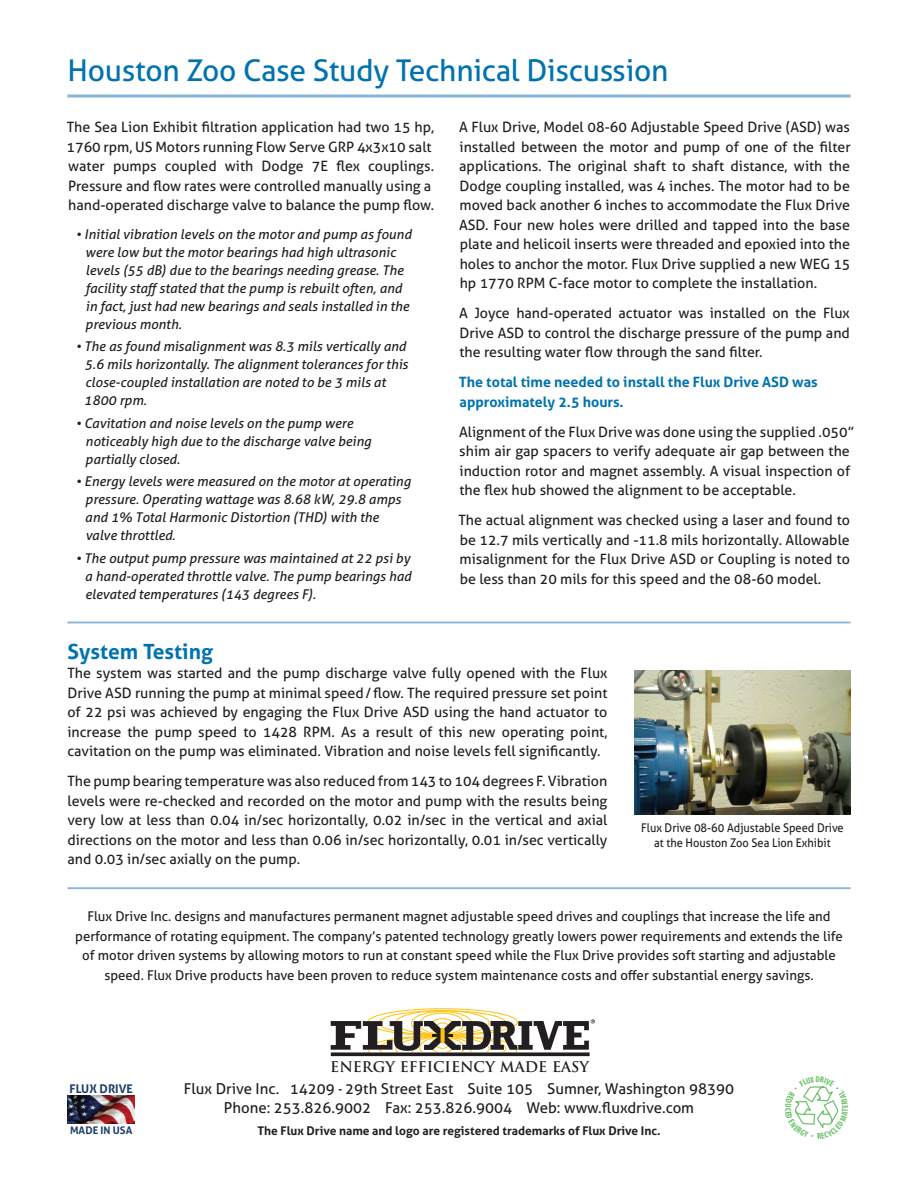
<style>
.page{position:relative;width:918px;height:1188px;background:#fff}
.page>*{position:absolute;margin:0;border:0;box-sizing:border-box;transform-origin:0 0}
.top{font:30px "Aller";letter-spacing:-.01em;color:#0073ae}
.Flux_Drive_Brochure{font:700 21px "Aller";color:#0073ae}
.t1{font:15px "Aller";color:#231f20}
.Flux_Drive_Brochure-2{font:700 14.4px "Trajan Pro";color:#231f20}
.Flux_Drive_Brochure-3{font:14.25px/19.5px "Aller";color:#231f20;text-align:justify}
.Flux_Drive_Brochure-4{font:700 14.25px/19.5px "Aller";color:#0073ae}
.tect_bullets{font:italic 13.5px/18px "Aller";color:#231f20}
.t2{font:13.5px/19.5px "Aller";color:#231f20;text-align:center}
.t3{font:12px "Aller";color:#231f20;scale:.92 1}
.Flux_Drive_Brochure-5{font:700 12px "Aller";color:#231f20}
.t4{font:700 12px "Aller";color:#1f3f6a}
.t5{font:700 10.5px "Aller";color:#1f3f6a}
</style>
<div class="page">
<svg style="left:68px;top:94px;width:782px;height:4px;background:#a6c7e1"></svg>
<hr style="left:68px;top:622px;width:782px;height:1px;background:#89b5d8">
<hr style="left:68px;top:887px;width:782px;height:2px;background:#89b5d8">
<div style="left:430px;top:1018px;width:25px;height:16px;border:1px solid #fec210;border-radius:50%"></div>
<div style="left:419px;top:1013px;width:46px;height:22px;border:1px solid #fec210;border-radius:50%"></div>
<div style="left:411px;top:1011px;width:61px;height:24px;border:1px solid #fec210;border-radius:50%"></div>
<div style="left:378px;top:1010px;width:128px;height:26px;border:1px solid #fec210;border-radius:50%"></div>
<div style="left:367px;top:1008px;width:151px;height:28px;border:1px solid #fec210;border-radius:50%"></div>
<div style="left:430px;top:1037px;width:25px;height:16px;border:1px solid #fec210;border-radius:50%"></div>
<div style="left:419px;top:1037px;width:46px;height:22px;border:1px solid #fec210;border-radius:50%"></div>
<div style="left:411px;top:1036px;width:61px;height:24px;border:1px solid #fec210;border-radius:50%"></div>
<div style="left:363px;top:1052px;width:155px;height:14px;background:#fff"></div>
<svg style="left:331px;top:1052px;width:259px;height:4px"></svg>
<svg style="left:331px;top:1019px;width:264px;height:32px"></svg>
<img style="left:68px;top:1096px;width:67px;height:27px">
<img style="left:634px;top:670px;width:216px;height:144px">
<svg style="left:795px;top:1086px;width:44px;height:42px"></svg>
<p class="top" style="left:68px;top:52px;width:602px">Houston Zoo Case Study Technical Discussion</p>
<p class="Flux_Drive_Brochure-3" style="left:67px;top:117px;width:369px;text-align:left">The Sea Lion Exhibit filtration application had two 15 hp, 1760 rpm, US Motors running Flow Serve GRP 4x3x10 salt water pumps coupled with Dodge 7E flex couplings.<br>Pressure and flow rates were controlled manually using a hand-operated discharge valve to balance the pump flow.</p>
<p class="tect_bullets" style="left:85px;top:225px;width:328px;text-indent:-9px">• Initial vibration levels on the motor and pump as found were low but the motor bearings had high ultrasonic levels (55 dB) due to the bearings needing grease. The facility staff stated that the pump is rebuilt often, and in fact, just had new bearings and seals installed in the previous month.</p>
<p class="tect_bullets" style="left:84px;top:337px;width:326px;text-indent:-8px">• The as found misalignment was 8.3 mils vertically and 5.6 mils horizontally. The alignment tolerances for this close-coupled installation are noted to be 3 mils at 1800 rpm.</p>
<p class="tect_bullets" style="left:85px;top:414px;width:287px;text-indent:-9px">• Cavitation and noise levels on the pump were noticeably high due to the discharge valve being partially closed.</p>
<p class="tect_bullets" style="left:85px;top:472px;width:327px;text-indent:-9px">• Energy levels were measured on the motor at operating pressure. Operating wattage was 8.68 kW, 29.8 amps and 1% Total Harmonic Distortion (THD) with the valve throttled.</p>
<p class="tect_bullets" style="left:85px;top:549px;width:328px;text-align:justify;text-indent:-9px">• The output pump pressure was maintained at 22 psi by a hand-operated throttle valve. The pump bearings had elevated temperatures (143 degrees F).</p>
<p class="Flux_Drive_Brochure-3" style="left:459px;top:117px;width:393px">A Flux Drive, Model 08-60 Adjustable Speed Drive (ASD) was installed between the motor and pump of one of the filter applications. The original shaft to shaft distance, with the Dodge coupling installed, was 4 inches. The motor had to be moved back another 6 inches to accommodate the Flux Drive ASD. Four new holes were drilled and tapped into the base plate and helicoil inserts were threaded and epoxied into the holes to anchor the motor. Flux Drive supplied a new WEG 15 hp 1770 RPM C-face motor to complete the installation.</p>
<p class="Flux_Drive_Brochure-3" style="left:459px;top:303px;width:392px">A Joyce hand-operated actuator was installed on the Flux Drive ASD to control the discharge pressure of the pump and the resulting water flow through the sand filter.</p>
<p class="Flux_Drive_Brochure-4" style="left:459px;top:372px;width:361px">The total time needed to install the Flux Drive ASD was approximately 2.5 hours.</p>
<p class="Flux_Drive_Brochure-3" style="left:459px;top:422px;width:397px;text-align:left">Alignment of the Flux Drive was done using the supplied .050” shim air gap spacers to verify adequate air gap between the induction rotor and magnet assembly. A visual inspection of the flex hub showed the alignment to be acceptable.</p>
<p class="Flux_Drive_Brochure-3" style="left:458px;top:510px;width:393px">The actual alignment was checked using a laser and found to be 12.7 mils vertically and -11.8 mils horizontally. Allowable misalignment for the Flux Drive ASD or Coupling is noted to be less than 20 mils for this speed and the 08-60 model.</p>
<p class="Flux_Drive_Brochure" style="left:68px;top:638px;width:147px">System Testing</p>
<p class="Flux_Drive_Brochure-3" style="left:68px;top:663px;width:542px">The system was started and the pump discharge valve fully opened with the Flux Drive ASD running the pump at minimal speed/flow. The required pressure set point of 22 psi was achieved by engaging the Flux Drive ASD using the hand actuator to increase the pump speed to 1428 RPM. As a result of this new operating point, cavitation on the pump was eliminated. Vibration and noise levels fell significantly.</p>
<p class="Flux_Drive_Brochure-3" style="left:68px;top:771px;width:542px">The pump bearing temperature was also reduced from 143 to 104 degrees F. Vibration levels were re-checked and recorded on the motor and pump with the results being very low at less than 0.04 in/sec horizontally, 0.02 in/sec in the vertical and axial directions on the motor and less than 0.06 in/sec horizontally, 0.01 in/sec vertically and 0.03 in/sec axially on the pump.</p>
<p class="t3" style="left:641px;top:821px;width:222px">Flux Drive 08-60 Adjustable Speed Drive</p>
<p class="t3" style="left:654px;top:836px;width:193px">at the Houston Zoo Sea Lion Exhibit</p>
<p class="t2" style="left:75px;top:907px;width:769px">Flux Drive Inc. designs and manufactures permanent magnet adjustable speed drives and couplings that increase the life and performance of rotating equipment. The company’s patented technology greatly lowers power requirements and extends the life of motor driven systems by allowing motors to run at constant speed while the Flux Drive provides soft starting and adjustable speed. Flux Drive products have been proven to reduce system maintenance costs and offer substantial energy savings.</p>
<p class="t4" style="left:70px;top:1081px;width:65px">FLUX DRIVE</p>
<p class="t5" style="left:70px;top:1124px;width:64px">MADE IN USA</p>
<p class="Flux_Drive_Brochure-2" style="left:330px;top:1058px;width:260px">ENERGY EFFICIENCY MADE EASY</p>
<p class="t1" style="left:184px;top:1080px;width:552px">Flux Drive Inc. 14209 - 29th Street East Suite 105 Sumner, Washington 98390</p>
<p class="t1" style="left:224px;top:1099px;width:472px">Phone: 253.826.9002 Fax: 253.826.9004 Web: www.fluxdrive.com</p>
<p class="Flux_Drive_Brochure-5" style="left:257px;top:1124px;width:405px">The Flux Drive name and logo are registered trademarks of Flux Drive Inc.</p>
</div>
